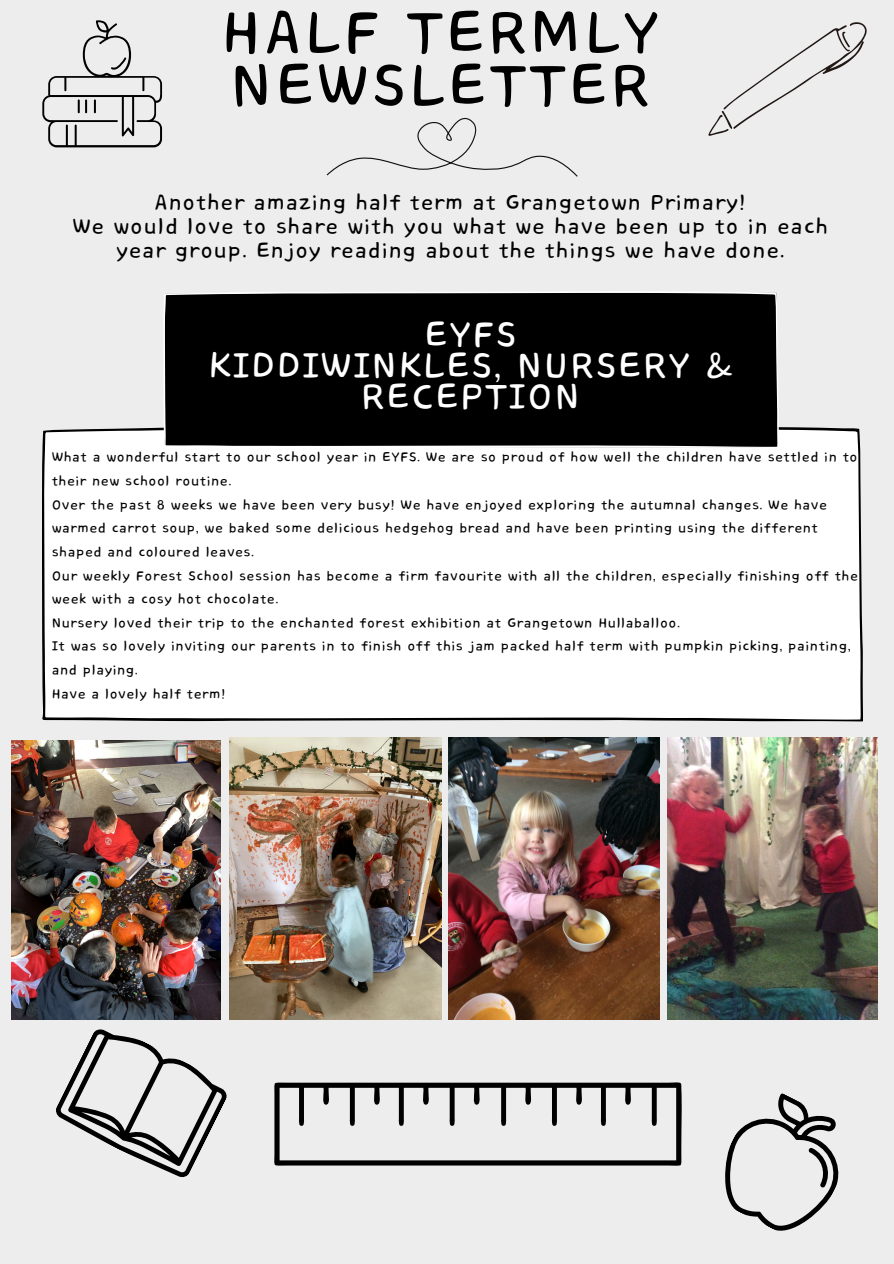
<style>
.page{position:relative;width:894px;height:1264px;background:#fff}
.page>*{position:absolute;margin:0;border:0;box-sizing:border-box;transform-origin:0 0}
.t1{font:76.5px "Core Bandi Face";color:#000}
.t2{font:45.75px "Core Bandi Face";color:#fff}
.t3{font:27px/23.9px "Core Bandi Face";color:#000;text-align:center}
.t4{font:16.95px/23.7px "Core Bandi Face";color:#000}
</style>
<div class="page">
<div style="left:0;top:0;width:893px;height:1263px;background:#ededed"></div>
<div style="left:42px;top:426px;width:820px;height:295px;background:#fff"></div>
<div style="left:163px;top:291px;width:615px;height:157px;background:#000"></div>
<svg style="left:708px;top:22px;width:159px;height:114px"></svg>
<svg style="left:326px;top:117px;width:251px;height:60px"></svg>
<svg style="left:42px;top:20px;width:120px;height:127px"></svg>
<svg style="left:52px;top:1019px;width:181px;height:158px"></svg>
<svg style="left:725px;top:1093px;width:114px;height:138px"></svg>
<img style="left:12px;top:740px;width:209px;height:279px">
<img style="left:229px;top:738px;width:212px;height:281px">
<img style="left:448px;top:738px;width:211px;height:281px">
<img style="left:667px;top:738px;width:210px;height:281px">
<svg style="left:274px;top:1082px;width:407px;height:83px"></svg>
<h1 class="t1" style="left:221px;top:-7px;width:441px">HALF TERMLY</h1>
<h1 class="t1" style="left:230px;top:45px;width:423px">NEWSLETTER</h1>
<p class="t3" style="left:72px;top:191px;width:757px">Another amazing half term at Grangetown Primary!<br>We would love to share with you what we have been up to in each year group. Enjoy reading about the things we have done.</p>
<p class="t2" style="left:424px;top:310px;width:95px">EYFS</p>
<p class="t2" style="left:208px;top:342px;width:527px">KIDDIWINKLES, NURSERY &amp;</p>
<p class="t2" style="left:361px;top:373px;width:222px">RECEPTION</p>
<h2 class="t4" style="left:52px;top:446px;width:807px">What a wonderful start to our school year in EYFS. We are so proud of how well the children have settled in to their new school routine.</h2>
<p class="t4" style="left:52px;top:493px;width:777px">Over the past 8 weeks we have been very busy! We have enjoyed exploring the autumnal changes. We have warmed carrot soup, we baked some delicious hedgehog bread and have been printing using the different shaped and coloured leaves.</p>
<p class="t4" style="left:52px;top:564px;width:808px">Our weekly Forest School session has become a firm favourite with all the children, especially finishing off the week with a cosy hot chocolate.</p>
<p class="t4" style="left:52px;top:611px;width:630px">Nursery loved their trip to the enchanted forest exhibition at Grangetown Hullaballoo.</p>
<p class="t4" style="left:52px;top:635px;width:800px">It was so lovely inviting our parents in to finish off this jam packed half term with pumpkin picking, painting, and playing.</p>
<p class="t4" style="left:52px;top:682px;width:176px">Have a lovely half term!</p>
</div>
